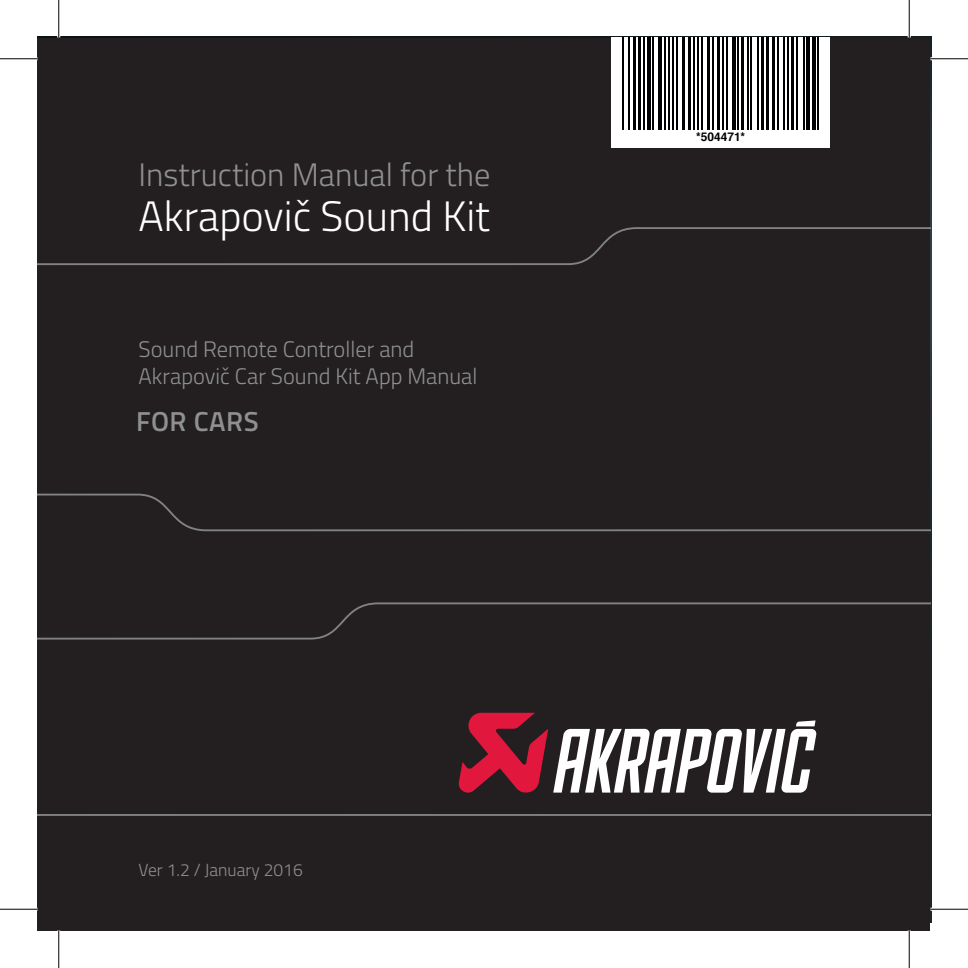
<style>
.page{position:relative;width:968px;height:968px;background:#fff}
.page>*{position:absolute;margin:0;border:0;box-sizing:border-box;transform-origin:0 0}
.t1{font:300 42.5px "Titillium Web";color:#fff}
.t2{font:300 32.5px "Titillium Web";color:#8e9091}
.t3{font:600 27.5px "Titillium Web";letter-spacing:.02em;color:#8e9091}
.t4{font:300 22.5px/27px "Titillium Web";color:#8e9091}
.t5{font:300 17.5px "Titillium Web";color:#8e9091}
.t6{font:700 12px "Helvetica";color:#000002}
</style>
<div class="page">
<div style="left:38px;top:38px;width:892px;height:892px;background:#231f20"></div>
<div style="left:612px;top:38px;width:218px;height:110px;background:#fff"></div>
<svg style="left:38px;top:493px;width:892px;height:147px"></svg>
<svg style="left:458px;top:713px;width:359px;height:80px"></svg>
<svg style="left:38px;top:227px;width:892px;height:39px"></svg>
<hr style="left:622px;top:38px;width:2px;height:92px;background:#000002">
<hr style="left:629px;top:38px;width:1px;height:92px;background:#000002">
<hr style="left:632px;top:38px;width:3px;height:92px;background:#000002">
<hr style="left:638px;top:38px;width:3px;height:92px;background:#000002">
<hr style="left:643px;top:38px;width:2px;height:92px;background:#000002">
<hr style="left:647px;top:38px;width:3px;height:92px;background:#000002">
<hr style="left:653px;top:38px;width:1px;height:92px;background:#000002">
<hr style="left:659px;top:38px;width:3px;height:92px;background:#000002">
<hr style="left:664px;top:38px;width:2px;height:92px;background:#000002">
<hr style="left:668px;top:38px;width:2px;height:92px;background:#000002">
<hr style="left:672px;top:38px;width:2px;height:92px;background:#000002">
<hr style="left:676px;top:38px;width:1px;height:92px;background:#000002">
<hr style="left:682px;top:38px;width:3px;height:92px;background:#000002">
<hr style="left:688px;top:38px;width:3px;height:92px;background:#000002">
<hr style="left:693px;top:38px;width:2px;height:92px;background:#000002">
<hr style="left:697px;top:38px;width:1px;height:92px;background:#000002">
<hr style="left:701px;top:38px;width:1px;height:92px;background:#000002">
<hr style="left:707px;top:38px;width:3px;height:92px;background:#000002">
<hr style="left:713px;top:38px;width:1px;height:92px;background:#000002">
<hr style="left:716px;top:38px;width:3px;height:92px;background:#000002">
<hr style="left:722px;top:38px;width:1px;height:92px;background:#000002">
<hr style="left:726px;top:38px;width:1px;height:92px;background:#000002">
<hr style="left:732px;top:38px;width:3px;height:92px;background:#000002">
<hr style="left:737px;top:38px;width:2px;height:92px;background:#000002">
<hr style="left:741px;top:38px;width:3px;height:92px;background:#000002">
<hr style="left:747px;top:38px;width:1px;height:92px;background:#000002">
<hr style="left:751px;top:38px;width:1px;height:92px;background:#000002">
<hr style="left:757px;top:38px;width:1px;height:92px;background:#000002">
<hr style="left:761px;top:38px;width:3px;height:92px;background:#000002">
<hr style="left:766px;top:38px;width:3px;height:92px;background:#000002">
<hr style="left:772px;top:38px;width:3px;height:92px;background:#000002">
<hr style="left:777px;top:38px;width:2px;height:92px;background:#000002">
<hr style="left:783px;top:38px;width:2px;height:92px;background:#000002">
<hr style="left:787px;top:38px;width:2px;height:92px;background:#000002">
<hr style="left:791px;top:38px;width:3px;height:92px;background:#000002">
<hr style="left:797px;top:38px;width:1px;height:92px;background:#000002">
<hr style="left:803px;top:38px;width:1px;height:92px;background:#000002">
<hr style="left:807px;top:38px;width:3px;height:92px;background:#000002">
<hr style="left:812px;top:38px;width:3px;height:92px;background:#000002">
<hr style="left:818px;top:38px;width:1px;height:92px;background:#000002">
<hr style="left:38px;top:814px;width:892px;height:2px;background:#7a7c7f">
<hr style="left:0;top:58px;width:38px;height:1px;background:#000">
<hr style="left:930px;top:58px;width:38px;height:1px;background:#000">
<hr style="left:0;top:909px;width:38px;height:1px;background:#000">
<hr style="left:930px;top:909px;width:38px;height:1px;background:#000">
<hr style="left:58px;top:0;width:1px;height:37px;background:#000">
<hr style="left:58px;top:930px;width:1px;height:38px;background:#000">
<hr style="left:909px;top:0;width:1px;height:37px;background:#000">
<hr style="left:909px;top:930px;width:1px;height:38px;background:#000">
<h2 class="t2" style="left:139px;top:162px;width:353px">Instruction Manual for the</h2>
<h1 class="t1" style="left:139px;top:185px;width:353px">Akrapovič Sound Kit</h1>
<p class="t4" style="left:139px;top:335px;width:340px">Sound Remote Controller and<br>Akrapovič Car Sound Kit App Manual</p>
<p class="t3" style="left:136px;top:406px;width:124px">FOR CARS</p>
<p class="t5" style="left:139px;top:863px;width:166px">Ver 1.2 / January 2016</p>
<p class="t6" style="left:696px;top:130px;width:51px">*504471*</p>
</div>
